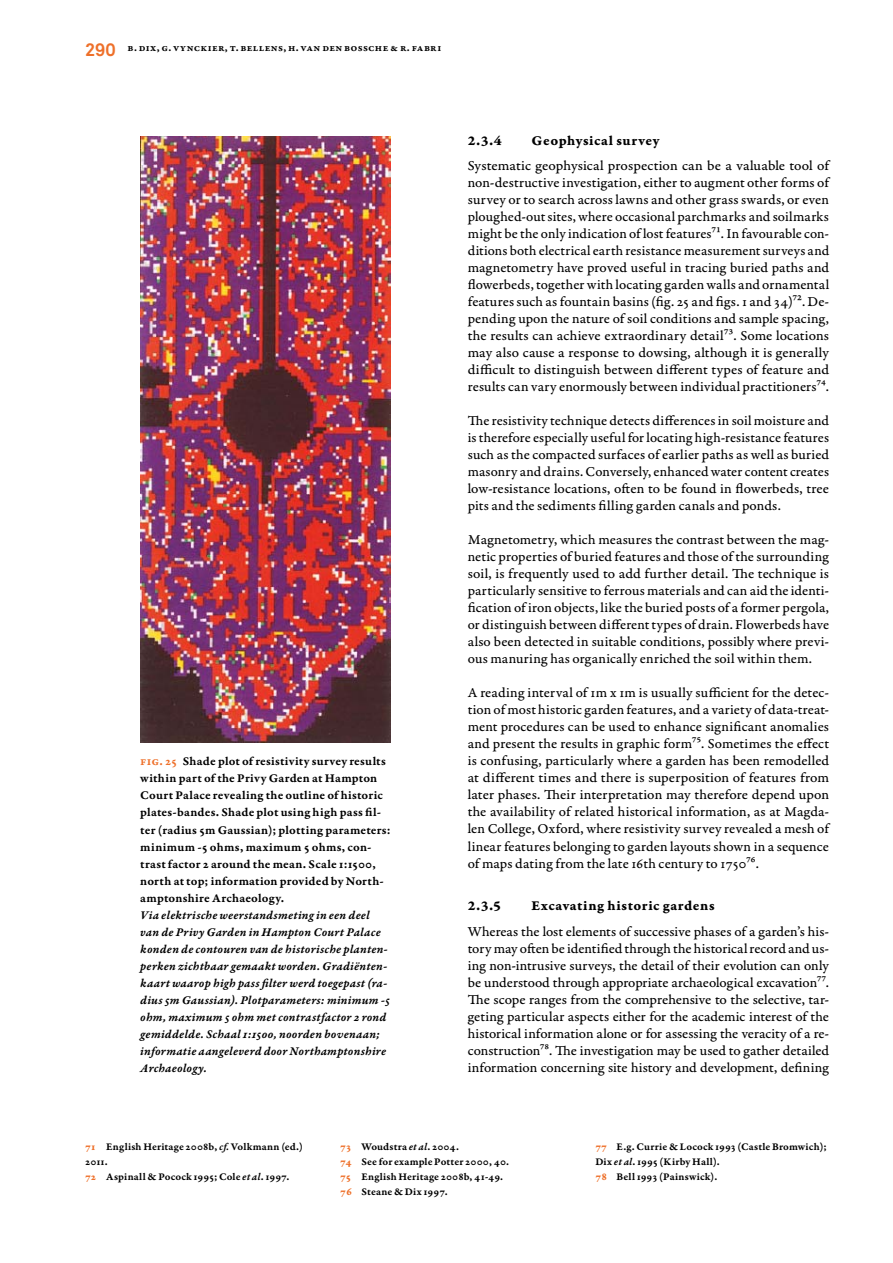
<style>
.page{position:relative;width:893px;height:1263px;background:#fff}
.page>*{position:absolute;margin:0;border:0;box-sizing:border-box;transform-origin:0 0}
.t1{font:14.4px/17px "Garamond Premr Pro Capt";letter-spacing:.005em;color:#000;text-align:justify}
.t2{font:14.4px "Garamond Premr Pro Bd Capt";letter-spacing:.04em;color:#000}
.t3{font:12.6px/17px "Garamond Premr Pro Smbd It Capt";letter-spacing:.015em;color:#000}
.t4{font:12.6px/17px "Garamond Premr Pro Smbd Capt";letter-spacing:.015em;color:#000}
.t5{font:10.8px/14.9px "Garamond Premr Pro Smbd Capt";letter-spacing:.01em;color:#000}
.s1{font-family:"Akkurat Std";font-weight:700;font-size:18px;color:#ee702a}
.s2{color:#ee702a}
.s3{font-family:"Garamond Premr Pro Bd Capt";color:#ee702a}
.s4{font-family:"Garamond Premr Pro Smbd It Capt"}
</style>
<div class="page">
<img style="left:141px;top:136px;width:249px;height:606px">
<p class="t5" style="left:85px;top:40px;width:358px"><span class="s1">290</span> B. Dix, G. Vynckier, T. Bellens, H. Van den Bossche &amp; R. Fabri</p>
<p class="t4" style="left:140px;top:753px;width:252px"><span class="s2">Fig. 25</span> Shade plot of resistivity survey results within part of the Privy Garden at Hampton Court Palace revealing the outline of historic plates-bandes. Shade plot using high pass fil&shy;ter (radius 5m Gaussian); plotting parameters: minimum -5 ohms, maximum 5 ohms, con&shy;trast factor 2 around the mean. Scale 1:1500, north at top; information provided by North&shy;amptonshire Archaeology.</p>
<p class="t3" style="left:140px;top:907px;width:251px">Via elektrische weerstandsmeting in een deel van de Privy Garden in Hampton Court Palace konden de contouren van de historische planten&shy;perken zichtbaar gemaakt worden. Gradiënten&shy;kaart waarop high pass filter werd toegepast (ra&shy;dius 5m Gaussian). Plotparameters: minimum -5 ohm, maximum 5 ohm met contrastfactor 2 rond gemiddelde. Schaal 1:1500, noorden bovenaan; informatie aangeleverd door Northamptonshire Archaeology.</p>
<p class="t2" style="left:468px;top:131px;width:35px">2.3.4</p>
<p class="t2" style="left:531px;top:131px;width:129px">Geophysical survey</p>
<p class="t1" style="left:468px;top:157px;width:363px">Systematic geophysical prospection can be a valuable tool of non-destructive investigation, either to augment other forms of survey or to search across lawns and other grass swards, or even ploughed-out sites, where occasional parchmarks and soilmarks might be the only indication of lost features71. In favourable con&shy;ditions both electrical earth resistance measurement surveys and magnetometry have proved useful in tracing buried paths and flowerbeds, together with locating garden walls and ornamental features such as fountain basins (fig. 25 and figs. 1 and 34)72. De&shy;pending upon the nature of soil conditions and sample spacing, the results can achieve extraordinary detail73. Some locations may also cause a response to dowsing, although it is generally difficult to distinguish between different types of feature and results can vary enormously between individual practitioners74.</p>
<p class="t1" style="left:468px;top:413px;width:363px">The resistivity technique detects differences in soil moisture and is therefore especially useful for locating high-resistance features such as the compacted surfaces of earlier paths as well as buried masonry and drains. Conversely, enhanced water content creates low-resistance locations, often to be found in flowerbeds, tree pits and the sediments filling garden canals and ponds.</p>
<p class="t1" style="left:468px;top:532px;width:363px">Magnetometry, which measures the contrast between the mag&shy;netic properties of buried features and those of the surrounding soil, is frequently used to add further detail. The technique is particularly sensitive to ferrous materials and can aid the identi&shy;fication of iron objects, like the buried posts of a former pergola, or distinguish between different types of drain. Flowerbeds have also been detected in suitable conditions, possibly where previ&shy;ous manuring has organically enriched the soil within them.</p>
<p class="t1" style="left:468px;top:685px;width:363px">A reading interval of 1m x 1m is usually sufficient for the detec&shy;tion of most historic garden features, and a variety of data-treat&shy;ment procedures can be used to enhance significant anomalies and present the results in graphic form75. Sometimes the effect is confusing, particularly where a garden has been remodelled at different times and there is superposition of features from later phases. Their interpretation may therefore depend upon the availability of related historical information, as at Magda&shy;len College, Oxford, where resistivity survey revealed a mesh of linear features belonging to garden layouts shown in a sequence of maps dating from the late 16th century to 175076.</p>
<p class="t2" style="left:468px;top:897px;width:35px">2.3.5</p>
<p class="t2" style="left:531px;top:897px;width:185px">Excavating historic gardens</p>
<p class="t1" style="left:468px;top:923px;width:363px">Whereas the lost elements of successive phases of a garden’s his&shy;tory may often be identified through the historical record and us&shy;ing non-intrusive surveys, the detail of their evolution can only be understood through appropriate archaeological excavation77.<br>The scope ranges from the comprehensive to the selective, tar&shy;geting particular aspects either for the academic interest of the historical information alone or for assessing the veracity of a re&shy;construction78. The investigation may be used to gather detailed information concerning site history and development, defining</p>
<p class="t5" style="left:85px;top:1140px;width:219px"><span class="s3">71</span> English Heritage 2008b, <span class="s4">cf.</span> Volkmann (ed.)<br>2011.<br><span class="s3">72</span> Aspinall &amp; Pocock 1995; Cole <span class="s4">et al</span>. 1997.</p>
<p class="t5" style="left:340px;top:1140px;width:170px"><span class="s3">73</span> Woudstra <span class="s4">et al</span>. 2004.<br><span class="s3">74</span> See for example Potter 2000, 40.<br><span class="s3">75</span> English Heritage 2008b, 41-49.<br><span class="s3">76</span> Steane &amp; Dix 1997.</p>
<p class="t5" style="left:595px;top:1140px;width:233px"><span class="s3">77</span> E.g. Currie &amp; Locock 1993 (Castle Bromwich);<br>Dix <span class="s4">et al</span>. 1995 (Kirby Hall).<br><span class="s3">78</span> Bell 1993 (Painswick).</p>
</div>
